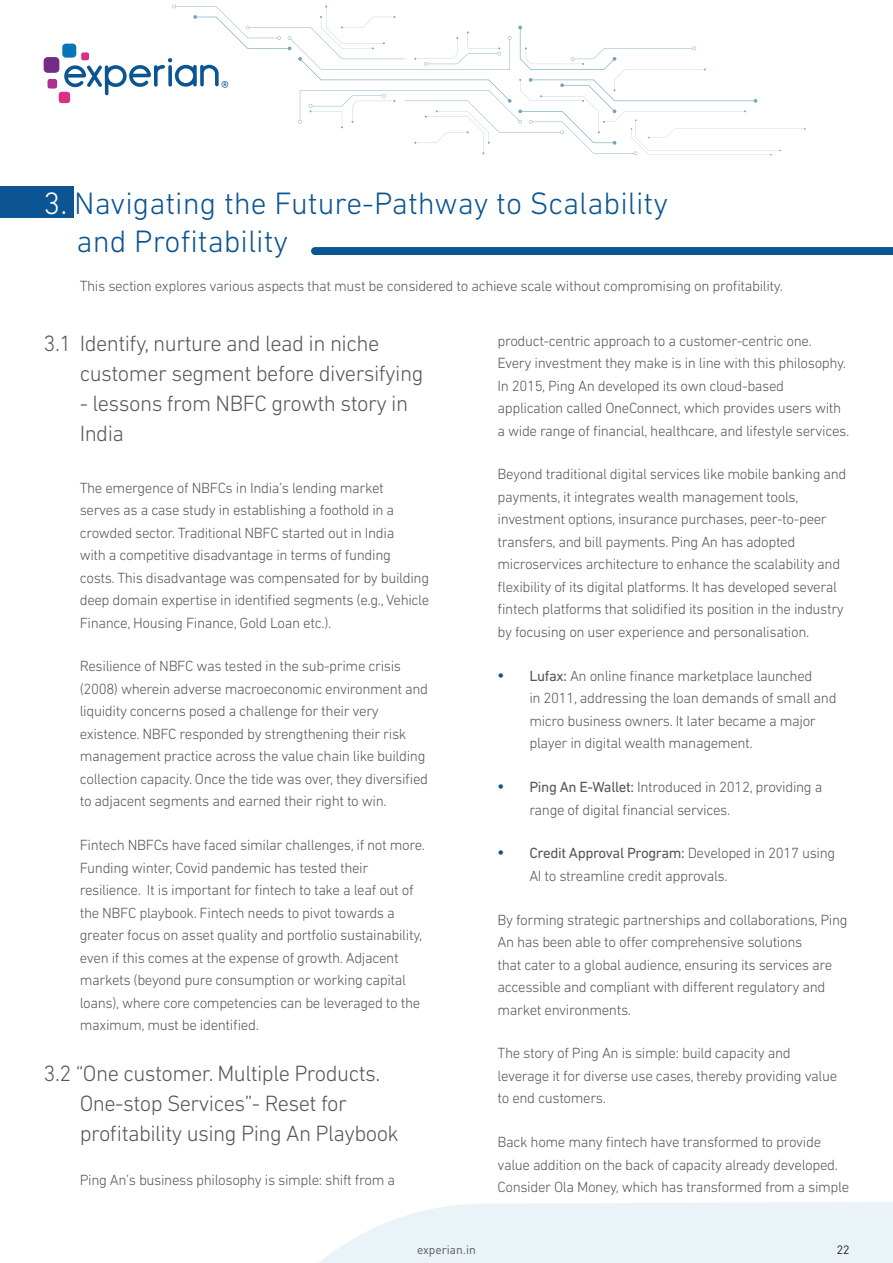
<style>
.page{position:relative;width:893px;height:1263px;background:#fff}
.page>*{position:absolute;margin:0;border:0;box-sizing:border-box;transform-origin:0 0}
.t1{font:300 31.5px/37.8px "DIN Next W1 G";color:#0b5593}
.t2{font:300 22.5px/30px "DIN Next W1 G";letter-spacing:-.025em;color:#57585a}
.t3{font:300 15px/22.5px "DIN Next W1 G";letter-spacing:-.025em;color:#57585a}
.t4{font:12px "DIN Pro";color:#57585a}
.t5{font:12px "DIN Pro";color:#231f20}
.s1{color:#fff}
.s2{color:#0b5593}
.s3{font-weight:400}
</style>
<div class="page">
<svg style="left:319px;top:1202px;width:574px;height:61px;background:#ecf4f8"></svg>
<div style="left:62px;top:44px;width:14px;height:14px;background:#0775ba;border-radius:4px"></div>
<div style="left:44px;top:57px;width:15px;height:16px;background:#722c84;border-radius:4px"></div>
<div style="left:48px;top:79px;width:9px;height:10px;background:#ab3091;border-radius:3px"></div>
<div style="left:59px;top:92px;width:11px;height:11px;background:#d82f88;border-radius:3px"></div>
<svg style="left:64px;top:5px;width:742px;height:151px"></svg>
<div style="left:0;top:187px;width:73px;height:31px;background:#0b5593"></div>
<div style="left:315px;top:247px;width:578px;height:8px;background:#0b5593"></div>
<p class="t1" style="left:77px;top:184px;width:593px;text-indent:-33px"><span class="s1">3.</span>.Navigating the Future-Pathway to Scalability and Profitability</p>
<p class="t3" style="left:80px;top:274px;width:705px">This section explores various aspects that must be considered to achieve scale without compromising on profitability.</p>
<p class="t2" style="left:80px;top:328px;width:345px;text-indent:-36px">3.1 Identify, nurture and lead in niche customer segment before diversifying</p>
<p class="t2" style="left:80px;top:388px;width:330px">- lessons from NBFC growth story in<br>India</p>
<p class="t3" style="left:80px;top:476px;width:351px">The emergence of NBFCs in India’s lending market<br>serves as a case study in establishing a foothold in a crowded sector. Traditional NBFC started out in India<br>with a competitive disadvantage in terms of funding costs. This disadvantage was compensated for by building deep domain expertise in identified segments (e.g., Vehicle Finance, Housing Finance, Gold Loan etc.).</p>
<p class="t3" style="left:80px;top:655px;width:350px">Resilience of NBFC was tested in the sub-prime crisis (2008) wherein adverse macroeconomic environment and liquidity concerns posed a challenge for their very existence. NBFC responded by strengthening their risk management practice across the value chain like building collection capacity. Once the tide was over, they diversified to adjacent segments and earned their right to win.</p>
<p class="t3" style="left:80px;top:834px;width:347px">Fintech NBFCs have faced similar challenges, if not more.<br>Funding winter, Covid pandemic has tested their resilience. It is important for fintech to take a leaf out of the NBFC playbook. Fintech needs to pivot towards a greater focus on asset quality and portfolio sustainability, even if this comes at the expense of growth. Adjacent markets (beyond pure consumption or working capital loans), where core competencies can be leveraged to the maximum, must be identified.</p>
<p class="t2" style="left:80px;top:1058px;width:321px;text-indent:-36px">3.2 “One customer. Multiple Products.<br>One-stop Services”- Reset for profitability using Ping An Playbook</p>
<p class="t3" style="left:80px;top:1169px;width:317px">Ping An’s business philosophy is simple: shift from a</p>
<p class="t3" style="left:497px;top:329px;width:353px">product-centric approach to a customer-centric one.<br>Every investment they make is in line with this philosophy.<br>In 2015, Ping An developed its own cloud-based application called OneConnect, which provides users with a wide range of financial, healthcare, and lifestyle services.</p>
<p class="t3" style="left:497px;top:463px;width:350px">Beyond traditional digital services like mobile banking and payments, it integrates wealth management tools, investment options, insurance purchases, peer-to-peer transfers, and bill payments. Ping An has adopted microservices architecture to enhance the scalability and flexibility of its digital platforms. It has developed several fintech platforms that solidified its position in the industry by focusing on user experience and personalisation.</p>
<p class="t3" style="left:529px;top:664px;width:309px;text-indent:-32px"><span class="s2">•</span> <span class="s3">Lufax:</span> An online finance marketplace launched<br>in 2011, addressing the loan demands of small and micro business owners. It later became a major player in digital wealth management.</p>
<p class="t3" style="left:529px;top:775px;width:295px;text-indent:-32px"><span class="s2">•</span> <span class="s3">Ping An E-Wallet:</span> Introduced in 2012, providing a range of digital financial services.</p>
<p class="t3" style="left:529px;top:842px;width:307px;text-indent:-32px"><span class="s2">•</span> <span class="s3">Credit Approval Program:</span> Developed in 2017 using<br>AI to streamline credit approvals.</p>
<p class="t3" style="left:497px;top:908px;width:352px">By forming strategic partnerships and collaborations, Ping An has been able to offer comprehensive solutions<br>that cater to a global audience, ensuring its services are accessible and compliant with different regulatory and market environments.</p>
<p class="t3" style="left:497px;top:1042px;width:341px">The story of Ping An is simple: build capacity and leverage it for diverse use cases, thereby providing value to end customers.</p>
<p class="t3" style="left:497px;top:1130px;width:353px">Back home many fintech have transformed to provide value addition on the back of capacity already developed.<br>Consider Ola Money, which has transformed from a simple</p>
<p class="t4" style="left:417px;top:1242px;width:60px">experian.in</p>
<p class="t5" style="left:837px;top:1242px;width:14px">22</p>
</div>
